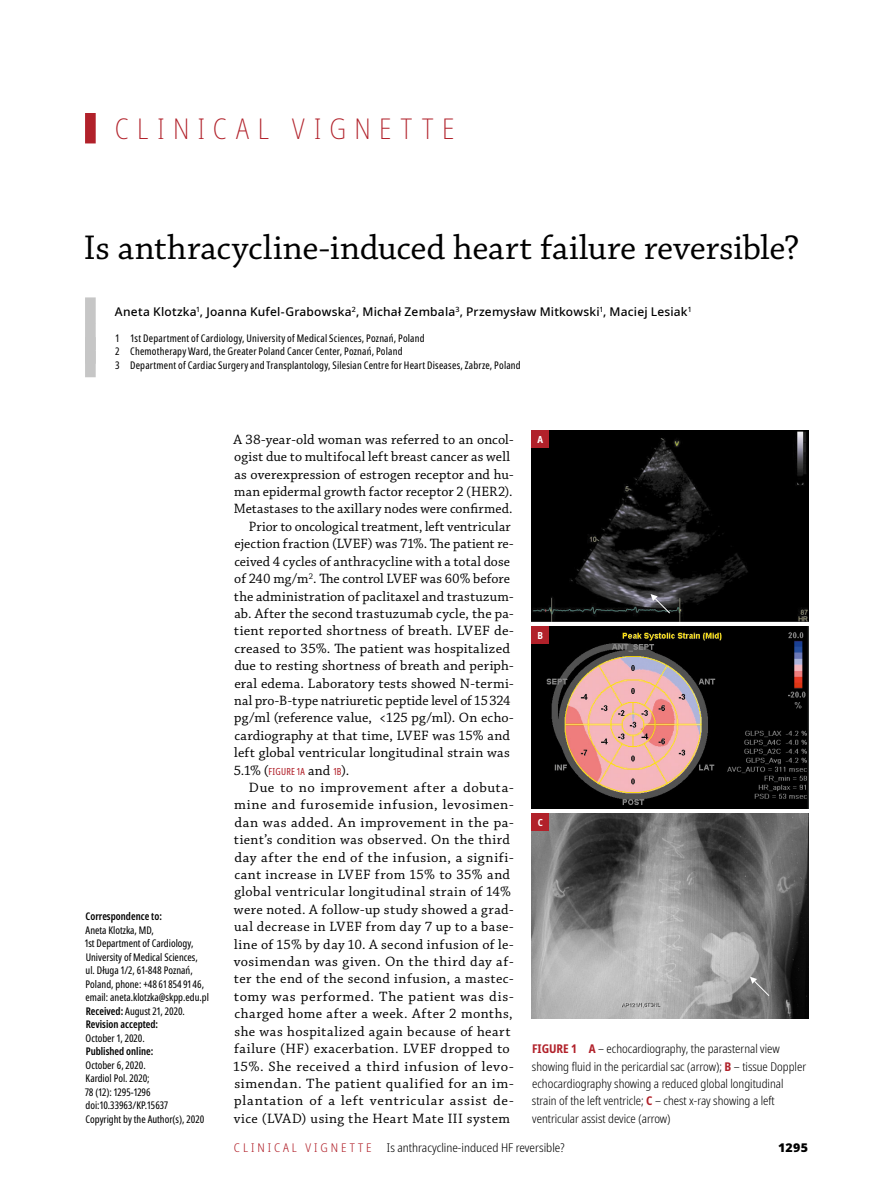
<style>
.page{position:relative;width:872px;height:1191px;background:#fff}
.page>*{position:absolute;margin:0;border:0;box-sizing:border-box;transform-origin:0 0}
.t1{font:36px "Chaparral Pro MP";letter-spacing:-.005em;color:#000}
.t2{font:200 condensed 28.5px "Noto Sans";letter-spacing:.305em;color:#b1212a}
.t3{font:14.25px "Chaparral Pro MP";letter-spacing:.025em;color:#000}
.t4{font:14.25px "Chaparral Pro MP";letter-spacing:.005em;color:#000}
.t5{font:14.25px "Chaparral Pro MP";color:#000}
.t6{font:14.25px "Chaparral Pro MP";letter-spacing:.05em;color:#000}
.t7{font:300 condensed 12px/17.4px "Noto Sans";color:#000}
.t8{font:500 12px "Noto Sans";letter-spacing:.015em;color:#000}
.t9{font:300 condensed 12px "Noto Sans";color:#000;scale:1.04 1}
.t10{font:300 condensed 12px "Noto Sans";letter-spacing:.24em;color:#b1212a;scale:1.04 1}
.t11{font:900 12px "Noto Sans";color:#000;scale:1.04 1}
.t12{font:extra-condensed 10.5px/13.5px "Noto Sans";letter-spacing:.01em;color:#000}
.t13{font:600 extra-condensed 10.5px "Noto Sans";color:#000}
.t14{font:700 condensed 9.75px "Noto Sans";color:#fff}
.s1{font-weight:600}
.s2{font-family:"Noto Sans";font-stretch:extra-condensed;font-size:9.75px;color:#b1212a}
.s3{font-weight:700;color:#b1212a}
</style>
<div class="page">
<div style="left:85px;top:113px;width:11px;height:30px;background:#b1212a"></div>
<div style="left:85px;top:297px;width:11px;height:27px;background:#c6c6c6"></div>
<div style="left:85px;top:324px;width:11px;height:26px;background:#c6c6c6"></div>
<div style="left:85px;top:337px;width:11px;height:27px;background:#c6c6c6"></div>
<div style="left:85px;top:351px;width:11px;height:26px;background:#c6c6c6"></div>
<img style="left:531px;top:431px;width:277px;height:190px">
<img style="left:531px;top:626px;width:277px;height:182px">
<img style="left:531px;top:813px;width:277px;height:205px">
<div style="left:531px;top:431px;width:18px;height:17px;background:#b1212a"></div>
<div style="left:531px;top:626px;width:18px;height:18px;background:#b1212a"></div>
<div style="left:531px;top:813px;width:18px;height:18px;background:#b1212a"></div>
<svg style="left:650px;top:594px;width:20px;height:20px"></svg>
<svg style="left:750px;top:976px;width:20px;height:20px"></svg>
<h2 class="t2" style="left:115px;top:108px;width:341px">CLINICAL VIGNETTE</h2>
<h1 class="t1" style="left:84px;top:227px;width:717px">Is anthracycline‑induced heart failure reversible?</h1>
<p class="t8" style="left:115px;top:303px;width:578px">Aneta Klotzka<sup>1</sup>, Joanna Kufel‑Grabowska<sup>2</sup>, Michał Zembala<sup>3</sup>, Przemysław Mitkowski<sup>1</sup>, Maciej Lesiak<sup>1</sup></p>
<p class="t12" style="left:115px;top:331px;width:407px">1 1st Department of Cardiology, University of Medical Sciences, Poznań, Poland<br>2 Chemotherapy Ward, the G reater Poland Cancer Center, Poznań, Poland<br>3 Department of Cardiac Surgery and Transplantology, Silesian Centre for Heart Diseases, Zabrze, Poland</p>
<p class="t13" style="left:86px;top:909px;width:78px">Correspondence to:</p>
<p class="t12" style="left:85px;top:923px;width:126px">Aneta Klotzka, MD,<br>1st Department of Cardiology,<br>University of Medical Sciences,<br>ul. Długa 1/2, 61-848 Poznań,<br>Poland, phone: +48 61 854 91 46, email: aneta.klotzka@skpp.edu.pl<br><span class="s1">Received:</span> August 21, 2020.<br><span class="s1">Revision accepted:</span></p>
<p class="t12" style="left:86px;top:1031px;width:61px">October 1, 2020.</p>
<p class="t13" style="left:86px;top:1044px;width:69px">Published online:</p>
<p class="t12" style="left:85px;top:1058px;width:121px">October 6, 2020.<br>Kardiol Pol. 2020;<br>78 (12): 1295-1296 doi:10.33963/KP.15637<br>Copyright by the Author(s), 2020</p>
<p class="t4" style="left:233px;top:431px;width:282px">A 38‑year‑old woman was referred to an oncol‑</p>
<p class="t3" style="left:234px;top:449px;width:277px">ogist due to multifocal left breast cancer as well</p>
<p class="t4" style="left:234px;top:466px;width:281px">as overexpression of estrogen receptor and hu‑</p>
<p class="t4" style="left:234px;top:484px;width:280px">man epidermal growth factor receptor 2 (HER2).</p>
<p class="t4" style="left:234px;top:501px;width:280px">Metastases to the axillary nodes were confirmed.</p>
<p class="t4" style="left:249px;top:518px;width:263px">Prior to oncological treatment, left ventricular</p>
<p class="t4" style="left:234px;top:536px;width:281px">ejection fraction (LVEF) was 71%. The patient re‑</p>
<p class="t4" style="left:234px;top:553px;width:277px">ceived 4 cycles of anthracycline with a total dose</p>
<p class="t5" style="left:234px;top:571px;width:277px">of 240 mg/m<sup>2</sup>. The control LVEF was 60% before</p>
<p class="t3" style="left:234px;top:588px;width:281px">the administration of paclitaxel and trastuzum‑</p>
<p class="t3" style="left:234px;top:605px;width:281px">ab. After the second trastuzumab cycle, the pa‑</p>
<p class="t3" style="left:234px;top:623px;width:281px">tient reported shortness of breath. LVEF de‑</p>
<p class="t3" style="left:234px;top:640px;width:277px">creased to 35%. The patient was hospitalized</p>
<p class="t3" style="left:234px;top:658px;width:281px">due to resting shortness of breath and periph‑</p>
<p class="t3" style="left:234px;top:675px;width:281px">eral edema. Laboratory tests showed N‑termi‑</p>
<p class="t4" style="left:234px;top:692px;width:278px">nal pro‑B‑type natriuretic peptide level of 15324</p>
<p class="t3" style="left:234px;top:710px;width:281px">pg/ml (reference value, &lt;125 pg/ml). On echo‑</p>
<p class="t3" style="left:234px;top:727px;width:277px">cardiography at that time, LVEF was 15% and</p>
<p class="t3" style="left:234px;top:745px;width:277px">left global ventricular longitudinal strain was</p>
<p class="t3" style="left:234px;top:762px;width:117px">5.1% (<span class="s2">Figure 1A</span> and <span class="s2">1B</span>).</p>
<p class="t3" style="left:249px;top:779px;width:266px">Due to no improvement after a dobuta‑</p>
<p class="t3" style="left:234px;top:797px;width:281px">mine and furosemide infusion, levosimen‑</p>
<p class="t3" style="left:234px;top:814px;width:281px">dan was added. An improvement in the pa‑</p>
<p class="t3" style="left:234px;top:832px;width:277px">tient’s condition was observed. On the third</p>
<p class="t3" style="left:234px;top:849px;width:281px">day after the end of the infusion, a signifi‑</p>
<p class="t3" style="left:234px;top:866px;width:277px">cant increase in LVEF from 15% to 35% and</p>
<p class="t3" style="left:234px;top:884px;width:278px">global ventricular longitudinal strain of 14%</p>
<p class="t3" style="left:234px;top:901px;width:281px">were noted. A follow‑up study showed a grad‑</p>
<p class="t3" style="left:234px;top:919px;width:281px">ual decrease in LVEF from day 7 up to a base‑</p>
<p class="t3" style="left:234px;top:936px;width:281px">line of 15% by day 10. A second infusion of le‑</p>
<p class="t3" style="left:234px;top:953px;width:281px">vosimendan was given. On the third day af‑</p>
<p class="t3" style="left:234px;top:971px;width:281px">ter the end of the second infusion, a mastec‑</p>
<p class="t3" style="left:234px;top:988px;width:281px">tomy was performed. The patient was dis‑</p>
<p class="t3" style="left:234px;top:1006px;width:280px">charged home after a week. After 2 months,</p>
<p class="t3" style="left:234px;top:1023px;width:277px">she was hospitalized again because of heart</p>
<p class="t3" style="left:234px;top:1040px;width:277px">failure (HF) exacerbation. LVEF dropped to</p>
<p class="t3" style="left:233px;top:1058px;width:282px">15%. She received a third infusion of levo‑</p>
<p class="t3" style="left:234px;top:1075px;width:280px">simendan. The patient qualified for an im‑</p>
<p class="t6" style="left:234px;top:1093px;width:281px">plantation of a left ventricular assist de‑</p>
<p class="t3" style="left:234px;top:1110px;width:278px">vice (LVAD) using the Heart Mate III system</p>
<p class="t14" style="left:537px;top:432px;width:7px">A</p>
<p class="t14" style="left:537px;top:628px;width:7px">B</p>
<p class="t14" style="left:538px;top:815px;width:7px">C</p>
<p class="t7" style="left:532px;top:1040px;width:276px"><span class="s3">FIGURE 1 A</span> – echocardiography, the parasternal view showing fluid in the pericardial sac (arrow); <span class="s3">B</span> – tissue Doppler echocardiography showing a reduced global longitudinal strain of the left ventricle; <span class="s3">C</span> – chest x‑ray showing a left ventricular assist device (arrow)</p>
<p class="t10" style="left:234px;top:1139px;width:134px">CLINICAL VIGNETTE</p>
<p class="t9" style="left:387px;top:1139px;width:172px">Is anthracycline‑induced HF reversible?</p>
<p class="t11" style="left:778px;top:1138px;width:30px">1295</p>
</div>
